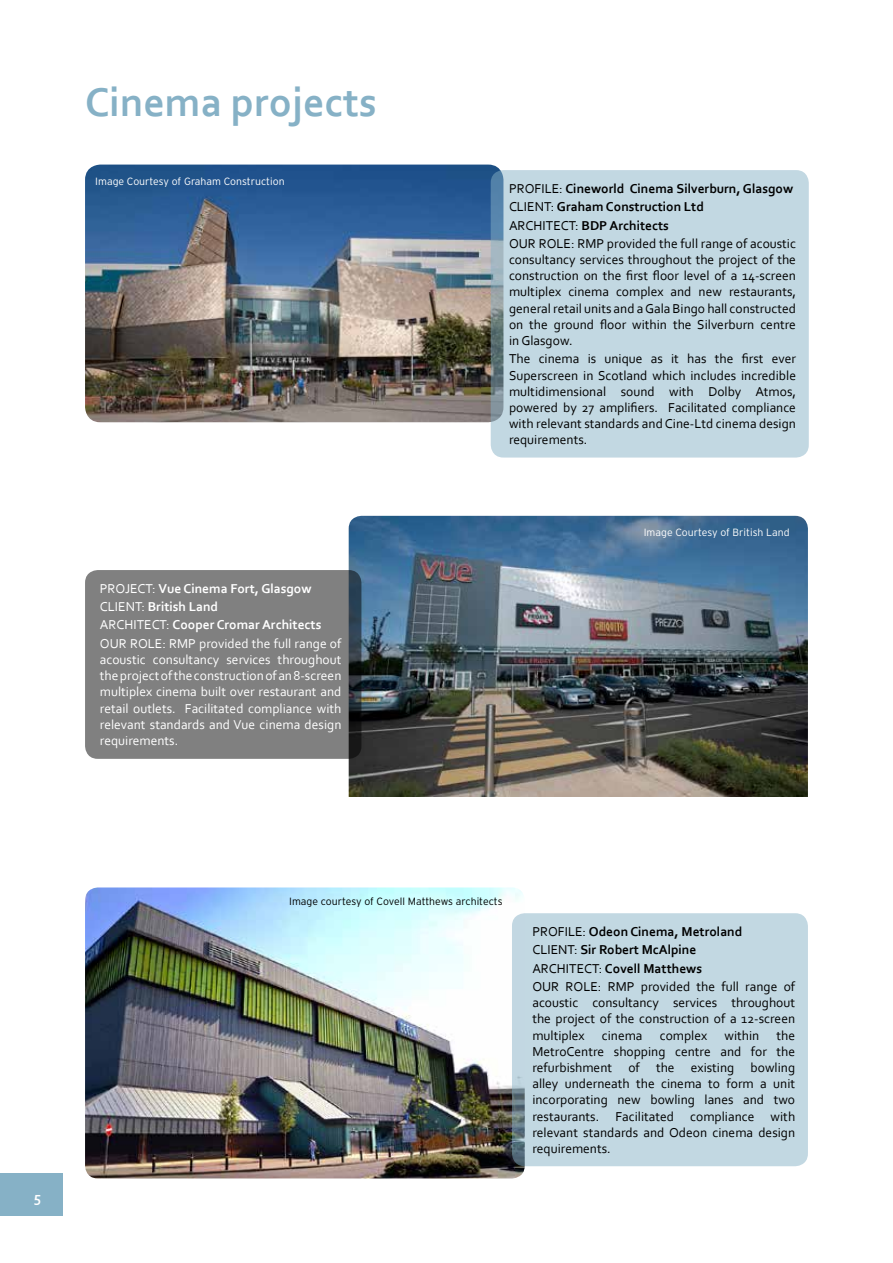
<style>
.page{position:relative;width:893px;height:1263px;background:#fff}
.page>*{position:absolute;margin:0;border:0;box-sizing:border-box;transform-origin:0 0}
.t1{font:700 42px "Corbel";color:#86b1c6}
.t2{font:700 15px "Corbel";color:#fff}
.t3{font:13.5px/16.2px "Corbel";color:#000;text-align:justify}
.t4{font:13.5px/16.2px "Corbel";color:#fff}
.t5{font:700 13.5px/18.3px "Corbel";color:#000}
.t6{font:300 10.5px "Interstate";color:#fff}
.t7{font:300 10.5px "Interstate";color:#000}
.s1{font-weight:700}
.s2{font-weight:400}
</style>
<div class="page">
<div style="left:0;top:1174px;width:63px;height:42px;background:#86b1c6"></div>
<img style="left:349px;top:516px;width:459px;height:281px">
<img style="left:85px;top:165px;width:415px;height:257px">
<img style="left:85px;top:887px;width:440px;height:291px">
<div style="left:491px;top:170px;width:318px;height:288px;background:#c2d8e2;border-radius:13px"></div>
<div style="left:85px;top:570px;width:276px;height:189px;background:#808080;border-radius:13px"></div>
<div style="left:512px;top:913px;width:296px;height:253px;background:#c2d8e2;border-radius:13px"></div>
<h1 class="t1" style="left:85px;top:76px;width:293px">Cinema projects</h1>
<p class="t6" style="left:95px;top:175px;width:191px">Image Courtesy of Graham Construction</p>
<p class="t4" style="left:100px;top:579px;width:243px;line-height:18.3px">PROJECT: <span class="s1">Vue Cinema Fort, Glasgow </span>CLIENT: <span class="s1">British Land<br></span>ARCHITECT: <span class="s1">Cooper Cromar Architects </span>OUR ROLE: RMP provided the full range of</p>
<p class="t4" style="left:100px;top:651px;width:243px;text-align:justify">acoustic consultancy services throughout the project of the construction of an 8-screen multiplex cinema built over restaurant and retail outlets. Facilitated compliance with relevant standards and Vue cinema design requirements.</p>
<p class="t5" style="left:509px;top:179px;width:289px"><span class="s2">PROFILE:</span> Cineworld Cinema Silverburn, Glasgow <span class="s2">CLIENT:</span> Graham Construction Ltd<br><span class="s2">ARCHITECT:</span> BDP Architects<br><span class="s2">OUR ROLE: RMP provided the full range of acoustic</span></p>
<p class="t3" style="left:509px;top:251px;width:289px">consultancy services throughout the project of the construction on the first floor level of a 14-screen multiplex cinema complex and new restaurants, general retail units and a Gala Bingo hall constructed on the ground floor within the Silverburn centre in Glasgow.</p>
<p class="t3" style="left:509px;top:350px;width:289px">The cinema is unique as it has the first ever Superscreen in Scotland which includes incredible multidimensional sound with Dolby Atmos, powered by 27 amplifiers. Facilitated compliance with relevant standards and Cine-Ltd cinema design requirements.</p>
<p class="t6" style="left:644px;top:526px;width:147px">Image Courtesy of British Land</p>
<p class="t2" style="left:34px;top:1187px;width:9px">5</p>
<p class="t7" style="left:289px;top:895px;width:215px">Image courtesy of Covell Matthews architects</p>
<p class="t3" style="left:532px;top:922px;width:264px;line-height:18.3px;text-align:left">PROFILE: <span class="s1">Odeon Cinema, Metroland<br></span>CLIENT: <span class="s1">Sir Robert McAlpine<br></span>ARCHITECT: <span class="s1">Covell Matthews<br></span>OUR ROLE: RMP provided the full range of</p>
<p class="t3" style="left:532px;top:994px;width:264px">acoustic consultancy services throughout the project of the construction of a 12-screen multiplex</p>
<p class="t3" style="left:532px;top:1027px;width:264px;text-indent:244px">the MetroCentre shopping centre and for the refurbishment of the existing bowling alley underneath the cinema to form a unit incorporating new bowling lanes and two restaurants. Facilitated compliance with relevant standards and Odeon cinema design requirements.</p>
<p class="t3" style="left:602px;top:1027px;width:42px">cinema</p>
<p class="t3" style="left:660px;top:1027px;width:49px">complex</p>
<p class="t3" style="left:724px;top:1027px;width:36px">within</p>
</div>
